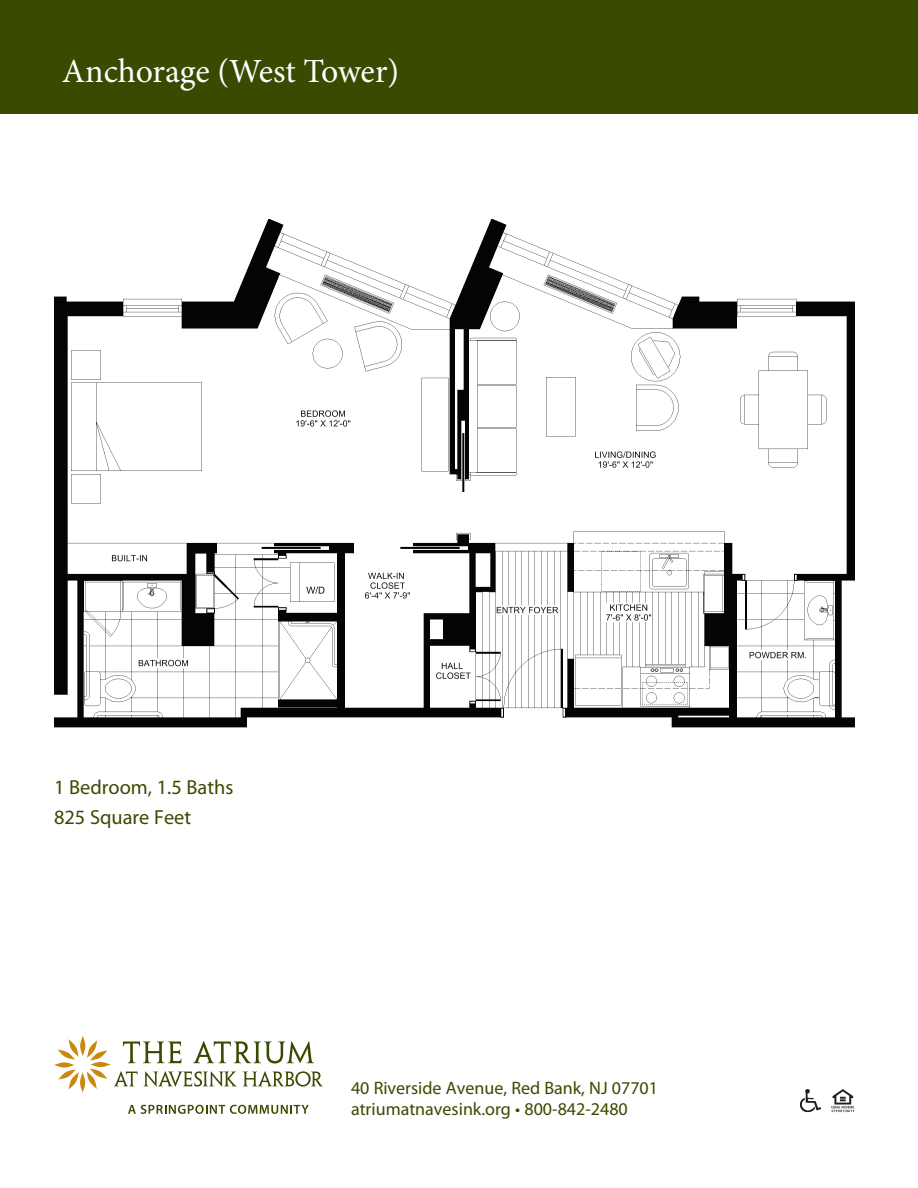
<style>
.page{position:relative;width:918px;height:1188px;background:#fff}
.page>*{position:absolute;margin:0;border:0;box-sizing:border-box;transform-origin:0 0}
.t1{font:33.9px "Minion Pro";letter-spacing:-.005em;color:#fff}
.t2{font:20.4px/29.5px "Myriad Pro";color:#394b00}
.t3{font:18px/21.8px "Myriad Pro";color:#394b00}
</style>
<div class="page">
<img style="left:54px;top:219px;width:800px;height:509px">
<div style="left:0;top:0;width:918px;height:114px;background:#394b00"></div>
<svg style="left:831px;top:1089px;width:23px;height:23px"></svg>
<svg style="left:800px;top:1089px;width:21px;height:23px"></svg>
<svg style="left:128px;top:1105px;width:181px;height:9px"></svg>
<svg style="left:123px;top:1041px;width:59px;height:22px"></svg>
<svg style="left:193px;top:1041px;width:121px;height:23px"></svg>
<svg style="left:114px;top:1071px;width:24px;height:15px"></svg>
<svg style="left:144px;top:1071px;width:93px;height:16px"></svg>
<svg style="left:243px;top:1071px;width:80px;height:16px"></svg>
<svg style="left:80px;top:1036px;width:6px;height:20px"></svg>
<svg style="left:57px;top:1039px;width:22px;height:21px"></svg>
<svg style="left:54px;top:1062px;width:21px;height:6px"></svg>
<svg style="left:58px;top:1069px;width:21px;height:21px"></svg>
<svg style="left:80px;top:1072px;width:5px;height:21px"></svg>
<svg style="left:87px;top:1068px;width:21px;height:21px"></svg>
<svg style="left:90px;top:1062px;width:21px;height:5px"></svg>
<svg style="left:87px;top:1040px;width:21px;height:21px"></svg>
<h1 class="t1" style="left:62px;top:48px;width:339px">Anchorage (West Tower)</h1>
<p class="t2" style="left:54px;top:773px;width:181px">1 Bedroom, 1.5 Baths<br>825 Square Feet</p>
<p class="t3" style="left:351px;top:1076px;width:309px">40 Riverside Avenue, Red Bank, NJ 07701 atriumatnavesink.org • 800-842-2480</p>
</div>
